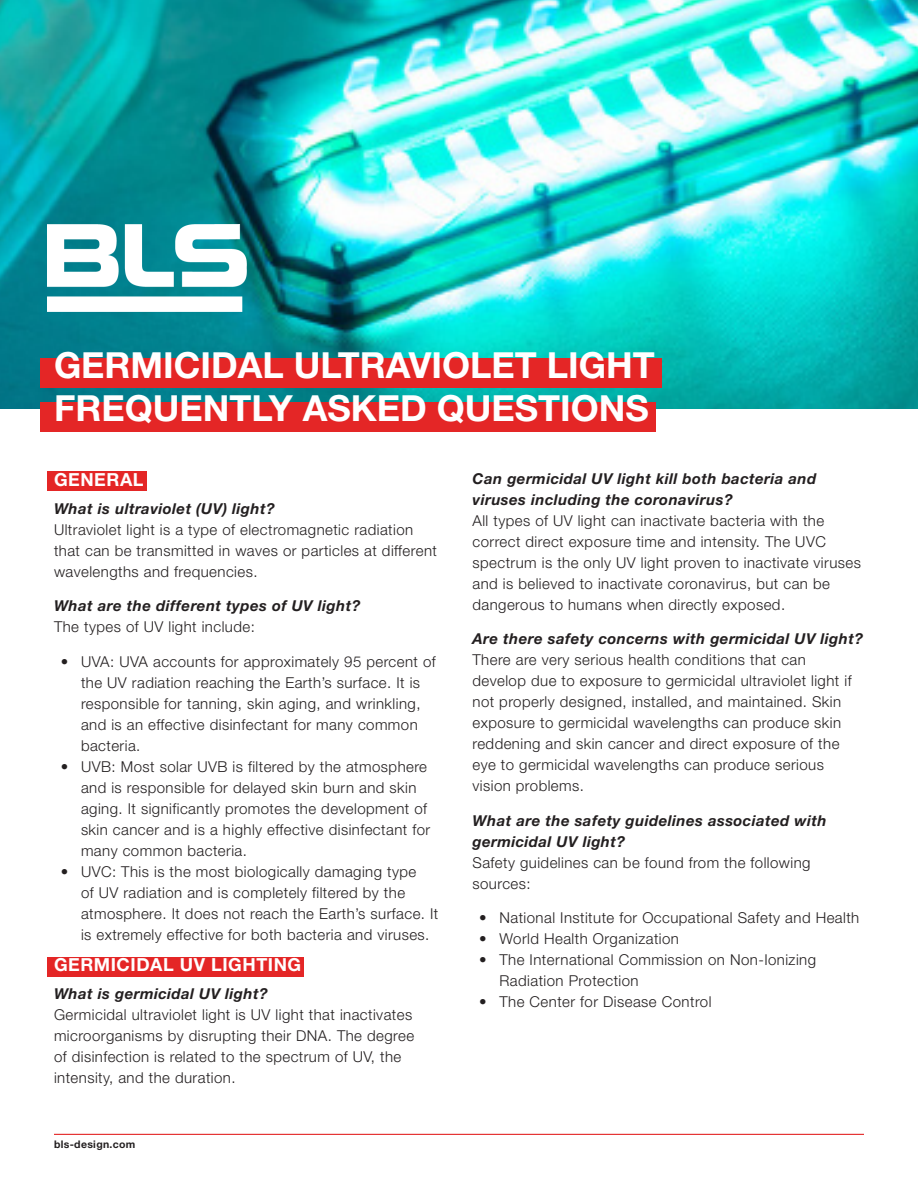
<style>
.page{position:relative;width:918px;height:1188px;background:#fff}
.page>*{position:absolute;margin:0;border:0;box-sizing:border-box;transform-origin:0 0}
.t1{font:700 36px "Helvetica Neue LT Std";color:#fff}
.sub_hed{font:700 18px "Helvetica Neue LT Std";letter-spacing:.03em;color:#fff}
.answer{font:300 15px/21px "Helvetica Neue LT Std";letter-spacing:.03em;color:#231f20}
.question{font:italic 700 15px/21px "Helvetica Neue LT Std";letter-spacing:.03em;color:#231f20}
.t2{font:700 10.5px "Helvetica Neue LT Std";letter-spacing:.03em;color:#231f20}
.s1{font-weight:700;font-style:italic}
</style>
<div class="page">
<hr style="left:54px;top:1134px;width:810px;height:1px;background:#e42626">
<img style="left:0;top:0;width:918px;height:408px">
<div style="left:47px;top:472px;width:100px;height:19px;background:#e42626"></div>
<div style="left:47px;top:957px;width:257px;height:19px;background:#e42626"></div>
<div style="left:40px;top:359px;width:622px;height:29px;background:#e42626"></div>
<div style="left:40px;top:402px;width:616px;height:29px;background:#e42626"></div>
<img style="left:48px;top:225px;width:198px;height:86px">
<p class="t1" style="left:54px;top:343px;width:602px">GERMICIDAL ULTRAVIOLET LIGHT</p>
<p class="t1" style="left:54px;top:386px;width:596px">FREQUENTLY ASKED QUESTIONS</p>
<p class="sub_hed" style="left:54px;top:468px;width:91px">GENERAL</p>
<p class="question" style="left:54px;top:497px;width:222px">What is ultraviolet (UV) light?</p>
<p class="answer" style="left:54px;top:518px;width:384px">Ultraviolet light is a type of electromagnetic radiation that can be transmitted in waves or particles at different wavelengths and frequencies.</p>
<p class="question" style="left:54px;top:595px;width:308px">What are the different types of UV light?</p>
<p class="answer" style="left:54px;top:616px;width:202px">The types of UV light include:</p>
<p class="answer" style="left:81px;top:650px;width:356px;text-indent:-20px">• UVA: UVA accounts for approximately 95 percent of the UV radiation reaching the Earth’s surface. It is responsible for tanning, skin aging, and wrinkling, and is an effective disinfectant for many common bacteria.</p>
<p class="answer" style="left:81px;top:755px;width:351px;text-indent:-20px">• UVB: Most solar UVB is filtered by the atmosphere and is responsible for delayed skin burn and skin aging. It significantly promotes the development of skin cancer and is a highly effective disinfectant for many common bacteria.</p>
<p class="answer" style="left:81px;top:860px;width:359px;text-indent:-20px">• UVC: This is the most biologically damaging type<br>of UV radiation and is completely filtered by the atmosphere. It does not reach the Earth’s surface. It is extremely effective for both bacteria and viruses.</p>
<p class="sub_hed" style="left:54px;top:954px;width:249px">GERMICIDAL UV LIGHTING</p>
<p class="question" style="left:54px;top:983px;width:215px">What is germicidal UV light?</p>
<p class="answer" style="left:54px;top:1004px;width:362px">Germicidal ultraviolet light is UV light that inactivates microorganisms by disrupting their DNA. The degree of disinfection is related to the spectrum of UV, the intensity, and the duration.</p>
<p class="t2" style="left:54px;top:1138px;width:83px">bls-design.com</p>
<p class="question" style="left:472px;top:468px;width:345px">Can germicidal UV light kill both bacteria and viruses including the coronavirus?</p>
<p class="answer" style="left:472px;top:510px;width:390px">All types of UV light can inactivate bacteria with the correct direct exposure time and intensity. The UVC spectrum is the only UV light proven to inactivate viruses and is believed to inactivate coronavirus, but can be dangerous to humans when directly exposed.</p>
<p class="answer" style="left:472px;top:628px;width:392px"><span class="s1">Are there safety concerns with germicidal UV light?<br></span>There are very serious health conditions that can develop due to exposure to germicidal ultraviolet light if not properly designed, installed, and maintained. Skin exposure to germicidal wavelengths can produce skin reddening and skin cancer and direct exposure of the eye to germicidal wavelengths can produce serious vision problems.</p>
<p class="question" style="left:472px;top:810px;width:356px">What are the safety guidelines associated with germicidal UV light?</p>
<p class="answer" style="left:472px;top:852px;width:340px">Safety guidelines can be found from the following sources:</p>
<p class="answer" style="left:479px;top:907px;width:382px">• National Institute for Occupational Safety and Health</p>
<p class="answer" style="left:479px;top:928px;width:201px">• World Health Organization</p>
<p class="answer" style="left:500px;top:949px;width:318px;text-indent:-20px">• The International Commission on Non-Ionizing<br>Radiation Protection</p>
<p class="answer" style="left:479px;top:991px;width:234px">• The Center for Disease Control</p>
</div>
